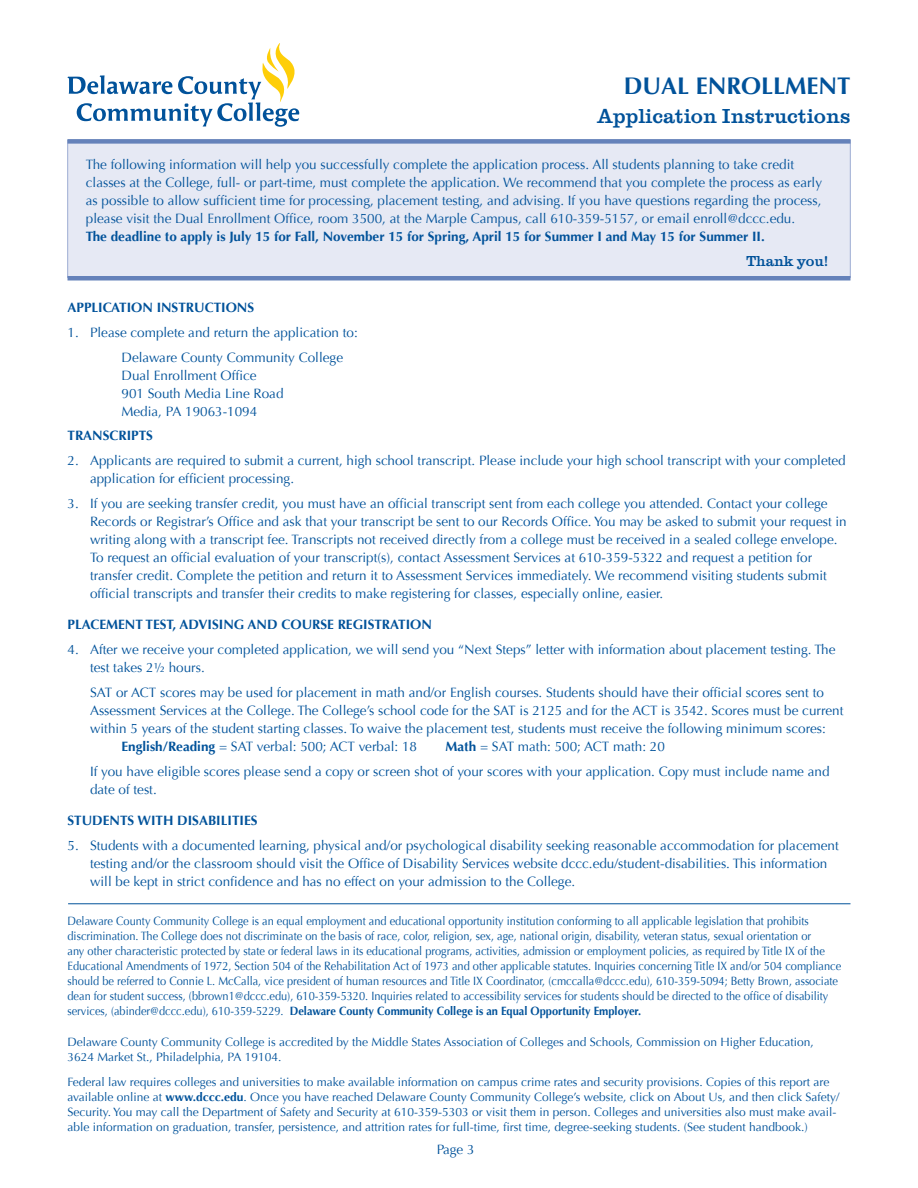
<style>
.page{position:relative;width:918px;height:1188px;background:#fff}
.page>*{position:absolute;margin:0;border:0;box-sizing:border-box;transform-origin:0 0}
.PAGE_HEADINGS{font:700 24px "Optima";color:#01529a}
.PAGE_HEADINGS-2{font:21px "Clarendon";color:#01529a}
.Clarendon{font:15px "Clarendon";color:#01529a}
.Paragraph_Number{font:13.5px/18px "Optima";color:#01529a}
.Optima_Bold_CAPS{font:700 13.5px "Optima";color:#01529a}
.Paragraph_Number-2{font:700 13.5px "Optima";color:#01529a}
.OCR_Statement{font:12px/15px "Optima";color:#01529a;scale:.92 1}
.OCR_Statement-2{font:12px/15px "Optima";color:#01529a}
.s1{font-weight:700}
</style>
<div class="page">
<div style="left:68px;top:140px;width:782px;height:138px;background:#e6e9f4;border:1px solid #9dacd3"></div>
<hr style="left:68px;top:276px;width:782px;height:4px;background:#6582ba">
<div style="left:68px;top:139px;width:782px;height:5px;background:#6582ba"></div>
<svg style="left:68px;top:44px;width:231px;height:83px"></svg>
<hr style="left:68px;top:904px;width:782px;height:1px;background:#01529a">
<p class="PAGE_HEADINGS" style="left:624px;top:72px;width:228px">DUAL ENROLLMENT</p>
<p class="PAGE_HEADINGS-2" style="left:598px;top:104px;width:254px">Application Instructions</p>
<p class="Paragraph_Number" style="left:86px;top:156px;width:738px">The following information will help you successfully complete the application process. All students planning to take credit classes at the College, full- or part-time, must complete the application. We recommend that you complete the process as early as possible to allow sufficient time for processing, placement testing, and advising. If you have questions regarding the process, please visit the Dual Enrollment Office, room 3500, at the Marple Campus, call 610-359-5157, or email enroll@dccc.edu.<br><span class="s1">The deadline to apply is July 15 for Fall, November 15 for Spring, April 15 for Summer I and May 15 for Summer II.</span></p>
<p class="Clarendon" style="left:747px;top:253px;width:83px">Thank you!</p>
<p class="Optima_Bold_CAPS" style="left:68px;top:300px;width:188px">APPLICATION INSTRUCTIONS</p>
<p class="Paragraph_Number" style="left:68px;top:323px;width:292px">1. Please complete and return the application to:</p>
<p class="Paragraph_Number" style="left:122px;top:348px;width:223px">Delaware County Community College</p>
<p class="Paragraph_Number" style="left:122px;top:366px;width:137px">Dual Enrollment Office</p>
<p class="Paragraph_Number" style="left:122px;top:384px;width:164px">901 South Media Line Road</p>
<p class="Paragraph_Number" style="left:122px;top:402px;width:137px">Media, PA 19063-1094</p>
<p class="Paragraph_Number-2" style="left:68px;top:428px;width:87px">TRANSCRIPTS</p>
<p class="Paragraph_Number" style="left:90px;top:452px;width:757px;text-indent:-22px">2. Applicants are required to submit a current, high school transcript. Please include your high school transcript with your completed application for efficient processing.</p>
<p class="Paragraph_Number" style="left:90px;top:494px;width:758px;text-indent:-22px">3. If you are seeking transfer credit, you must have an official transcript sent from each college you attended. Contact your college Records or Registrar’s Office and ask that your transcript be sent to our Records Office. You may be asked to submit your request in writing along with a transcript fee. Transcripts not received directly from a college must be received in a sealed college envelope.<br>To request an official evaluation of your transcript(s), contact Assessment Services at 610-359-5322 and request a petition for transfer credit. Complete the petition and return it to Assessment Services immediately. We recommend visiting students submit official transcripts and transfer their credits to make registering for classes, especially online, easier.</p>
<p class="Optima_Bold_CAPS" style="left:68px;top:617px;width:366px">PLACEMENT TEST, ADVISING AND COURSE REGISTRATION</p>
<p class="Paragraph_Number" style="left:90px;top:641px;width:747px;text-indent:-22px">4. After we receive your completed application, we will send you “Next Steps” letter with information about placement testing. The test takes 2½ hours.</p>
<p class="Paragraph_Number" style="left:90px;top:683px;width:735px">SAT or ACT scores may be used for placement in math and/or English courses. Students should have their official scores sent to</p>
<p class="Paragraph_Number" style="left:90px;top:701px;width:755px">Assessment Services at the College. The College’s school code for the SAT is 2125 and for the ACT is 3542. Scores must be current</p>
<p class="Paragraph_Number" style="left:90px;top:719px;width:737px">within 5 years of the student starting classes. To waive the placement test, students must receive the following minimum scores:</p>
<p class="Paragraph_Number" style="left:122px;top:737px;width:297px"><span class="s1">English/Reading</span> = SAT verbal: 500; ACT verbal: 18</p>
<p class="Paragraph_Number" style="left:446px;top:737px;width:221px"><span class="s1">Math</span> = SAT math: 500; ACT math: 20</p>
<p class="Paragraph_Number" style="left:90px;top:762px;width:741px">If you have eligible scores please send a copy or screen shot of your scores with your application. Copy must include name and date of test.</p>
<p class="Optima_Bold_CAPS" style="left:68px;top:813px;width:192px">STUDENTS WITH DISABILITIES</p>
<p class="Paragraph_Number" style="left:90px;top:836px;width:750px;text-indent:-22px">5. Students with a documented learning, physical and/or psychological disability seeking reasonable accommodation for placement testing and/or the classroom should visit the Office of Disability Services website dccc.edu/student-disabilities. This information will be kept in strict confidence and has no effect on your admission to the College.</p>
<p class="OCR_Statement" style="left:68px;top:914px;width:843px">Delaware County Community College is an equal employment and educational opportunity institution conforming to all applicable legislation that prohibits discrimination. The College does not discriminate on the basis of race, color, religion, sex, age, national origin, disability, veteran status, sexual orientation or<br>any other characteristic protected by state or federal laws in its educational programs, activities, admission or employment policies, as required by Title IX of the Educational Amendments of 1972, Section 504 of the Rehabilitation Act of 1973 and other applicable statutes. Inquiries concerning Title IX and/or 504 compliance should be referred to Connie L. McCalla, vice president of human resources and Title IX Coordinator, (cmccalla@dccc.edu), 610-359-5094; Betty Brown, associate dean for student success, (bbrown1@dccc.edu), 610-359-5320. Inquiries related to accessibility services for students should be directed to the office of disability services, (abinder@dccc.edu), 610-359-5229. <span class="s1">Delaware County Community College is an Equal Opportunity Employer.</span></p>
<p class="OCR_Statement-2" style="left:68px;top:1034px;width:748px">Delaware County Community College is accredited by the Middle States Association of Colleges and Schools, Commission on Higher Education,<br>3624 Market St., Philadelphia, PA 19104.</p>
<p class="OCR_Statement-2" style="left:68px;top:1075px;width:774px">Federal law requires colleges and universities to make available information on campus crime rates and security provisions. Copies of this report are available online at <span class="s1">www.dccc.edu</span>. Once you have reached Delaware County Community College’s website, click on About Us, and then click Safety/ Security. You may call the Department of Safety and Security at 610-359-5303 or visit them in person. Colleges and universities also must make avail&shy;able information on graduation, transfer, persistence, and attrition rates for full-time, first time, degree-seeking students. (See student handbook.)</p>
<p class="Paragraph_Number" style="left:437px;top:1141px;width:39px">Page 3</p>
</div>
